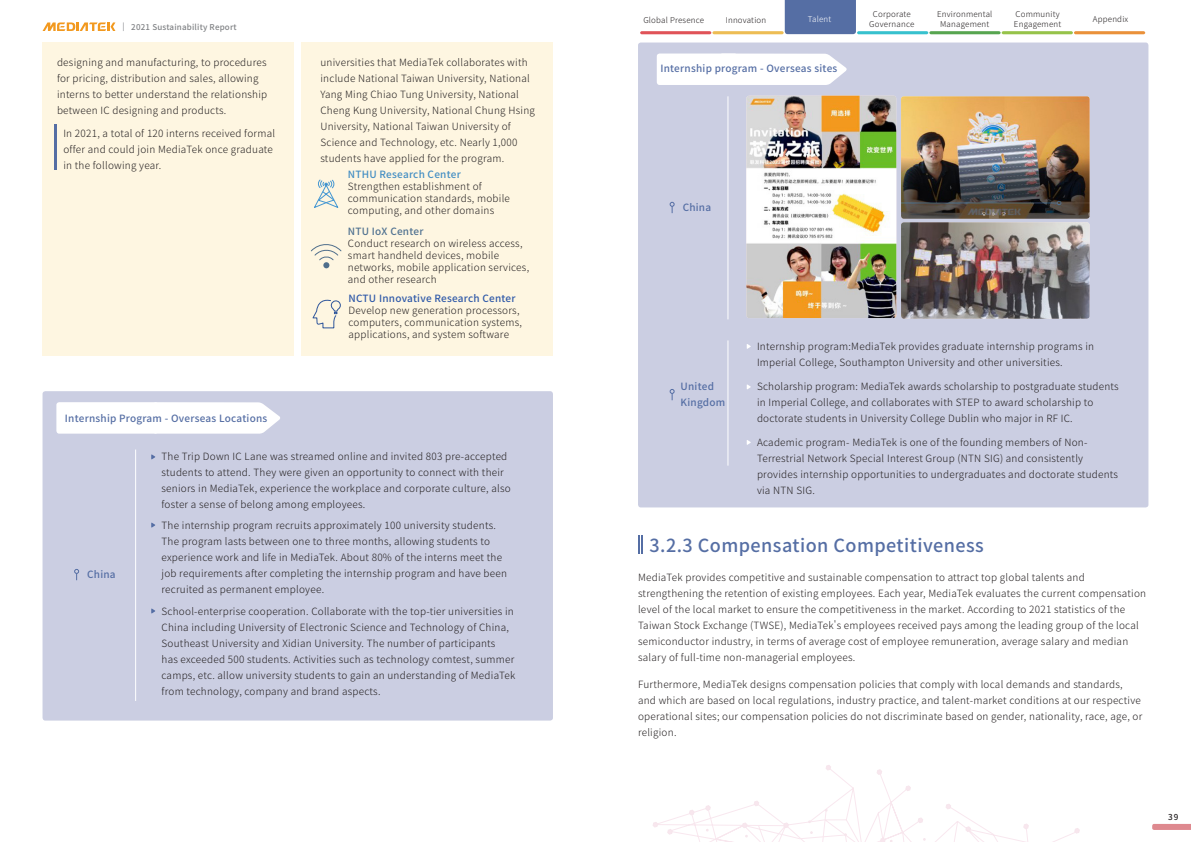
<style>
.page{position:relative;width:1191px;height:842px;background:#fff}
.page>*{position:absolute;margin:0;border:0;box-sizing:border-box;transform-origin:0 0}
.t1{font:500 18px "Noto Sans CJ Ktc";letter-spacing:.025em;color:#556ea4}
._4mm{font:300 10px/16px "Noto Sans CJ Ktc";letter-spacing:.025em;color:#231f20}
._4mm-2{font:500 10px/16px "Noto Sans CJ Ktc";letter-spacing:.025em;color:#556ea4}
.t2{font:500 10px "Noto Sans CJ Ktc";letter-spacing:.025em;color:#2f59a8}
.t3{font:500 10px "Noto Sans CJ Ktc";letter-spacing:.025em;color:#438ec3}
.t4{font:500 10px "Noto Sans CJ Ktc";letter-spacing:.025em;color:#4f7190}
.t5{font:500 8.2px "Noto Sans CJ Ktc";color:#231f20}
.t6{font:300 8px/10px "Noto Sans CJ Ktc";letter-spacing:.025em;color:#231f20;text-align:center}
.t7{font:500 8px "Noto Sans CJ Ktc";letter-spacing:.025em;color:#808285}
.t8{font:300 8px "Noto Sans CJ Ktc";letter-spacing:.025em;color:#fff}
</style>
<div class="page">
<div style="left:784px;top:0;width:72px;height:34px;background:#556ea4"></div>
<hr style="left:712px;top:31px;width:71px;height:3px;background:#edbd54;border-radius:2px">
<hr style="left:929px;top:31px;width:71px;height:3px;background:#57a550;border-radius:2px">
<hr style="left:640px;top:31px;width:71px;height:3px;background:#e05358;border-radius:2px">
<hr style="left:857px;top:31px;width:71px;height:3px;background:#37c1ce;border-radius:2px">
<hr style="left:1001px;top:31px;width:71px;height:3px;background:#96c34a;border-radius:2px">
<hr style="left:1074px;top:31px;width:71px;height:3px;background:#ea913a;border-radius:2px">
<svg style="left:1152px;top:824px;width:39px;height:6px"></svg>
<svg style="left:43px;top:22px;width:72px;height:9px"></svg>
<div style="left:638px;top:43px;width:510px;height:464px;background:#cbcee2;border-radius:3px"></div>
<img style="left:746px;top:96px;width:150px;height:222px">
<img style="left:901px;top:222px;width:188px;height:97px">
<img style="left:901px;top:96px;width:188px;height:123px">
<svg style="left:669px;top:202px;width:5px;height:11px"></svg>
<svg style="left:669px;top:389px;width:5px;height:11px"></svg>
<svg style="left:736px;top:54px;width:111px;height:31px;background:#fafafc"></svg>
<svg style="left:746px;top:344px;width:5px;height:5px"></svg>
<svg style="left:746px;top:384px;width:5px;height:6px"></svg>
<svg style="left:746px;top:440px;width:5px;height:5px"></svg>
<hr style="left:727px;top:96px;width:1px;height:223px;background:#fff">
<hr style="left:727px;top:340px;width:1px;height:126px;background:#fff">
<svg style="left:638px;top:535px;width:5px;height:19px"></svg>
<svg style="left:653px;top:765px;width:427px;height:77px"></svg>
<div style="left:43px;top:43px;width:251px;height:313px;background:#fef6e1"></div>
<div style="left:301px;top:43px;width:252px;height:313px;background:#fef6e1"></div>
<svg style="left:54px;top:124px;width:3px;height:45px"></svg>
<div style="left:43px;top:391px;width:510px;height:329px;background:#cbcee2;border-radius:3px"></div>
<svg style="left:157px;top:402px;width:123px;height:32px;background:#fafafc"></svg>
<svg style="left:74px;top:569px;width:5px;height:11px"></svg>
<svg style="left:151px;top:454px;width:5px;height:6px"></svg>
<svg style="left:151px;top:522px;width:4px;height:6px"></svg>
<svg style="left:151px;top:608px;width:4px;height:6px"></svg>
<hr style="left:135px;top:449px;width:1px;height:252px;background:#fff">
<div style="left:56px;top:402px;width:102px;height:32px;background:#fff;border-radius:3px"></div>
<svg style="left:313px;top:179px;width:26px;height:30px"></svg>
<svg style="left:310px;top:242px;width:32px;height:26px"></svg>
<svg style="left:312px;top:297px;width:30px;height:59px;background:#f1ecdc"></svg>
<div style="left:657px;top:54px;width:80px;height:31px;background:#fff;border-radius:3px"></div>
<p class="t7" style="left:131px;top:22px;width:107px">2021 Sustainability Report</p>
<p class="_4mm" style="left:57px;top:54px;width:212px">designing and manufacturing, to procedures for pricing, distribution and sales, allowing interns to better understand the relationship between IC designing and products.</p>
<p class="_4mm" style="left:63px;top:125px;width:213px">In 2021, a total of 120 interns received formal offer and could join MediaTek once graduate in the following year.</p>
<p class="_4mm-2" style="left:65px;top:410px;width:204px">Internship Program - Overseas Locations</p>
<p class="_4mm" style="left:320px;top:54px;width:216px">universities that MediaTek collaborates with include National Taiwan University, National Yang Ming Chiao Tung University, National Cheng Kung University, National Chung Hsing University, National Taiwan University of Science and Technology, etc. Nearly 1,000 students have applied for the program.</p>
<p class="t3" style="left:348px;top:169px;width:114px">NTHU Research Center</p>
<p class="_4mm" style="left:348px;top:181px;width:163px;line-height:12px">Strengthen establishment of communication standards, mobile computing, and other domains</p>
<p class="t4" style="left:348px;top:226px;width:77px">NTU IoX Center</p>
<p class="_4mm" style="left:348px;top:238px;width:183px;line-height:12px">Conduct research on wireless access, smart handheld devices, mobile networks, mobile application services, and other research</p>
<p class="t2" style="left:348px;top:293px;width:169px">NCTU Innovative Research Center</p>
<p class="_4mm" style="left:348px;top:304px;width:175px;line-height:12px">Develop new generation processors, computers, communication systems, applications, and system software</p>
<p class="_4mm-2" style="left:87px;top:567px;width:30px">China</p>
<p class="_4mm" style="left:161px;top:449px;width:351px">The Trip Down IC Lane was streamed online and invited 803 pre-accepted students to attend. They were given an opportunity to connect with their seniors in MediaTek, experience the workplace and corporate culture, also foster a sense of belong among employees.</p>
<p class="_4mm" style="left:161px;top:517px;width:347px">The internship program recruits approximately 100 university students.<br>The program lasts between one to three months, allowing students to experience work and life in MediaTek. About 80% of the interns meet the job requirements after completing the internship program and have been recruited as permanent employee.</p>
<p class="_4mm" style="left:161px;top:603px;width:355px">School-enterprise cooperation. Collaborate with the top-tier universities in China including University of Electronic Science and Technology of China, Southeast University and Xidian University. The number of participants<br>has exceeded 500 students. Activities such as technology comtest, summer camps, etc. allow university students to gain an understanding of MediaTek from technology, company and brand aspects.</p>
<p class="t6" style="left:643px;top:15px;width:62px">Global Presence</p>
<p class="t6" style="left:725px;top:15px;width:42px">Innovation</p>
<p class="t6" style="left:869px;top:9px;width:47px">Corporate<br>Governance</p>
<p class="t6" style="left:937px;top:9px;width:57px">Environmental<br>Management</p>
<p class="t6" style="left:1014px;top:9px;width:49px;text-align:left">Community<br>Engagement</p>
<p class="t8" style="left:808px;top:15px;width:25px">Talent</p>
<p class="t6" style="left:1092px;top:14px;width:37px">Appendix</p>
<p class="_4mm-2" style="left:660px;top:61px;width:178px">Internship program - Overseas sites</p>
<p class="_4mm-2" style="left:682px;top:200px;width:30px">China</p>
<p class="_4mm-2" style="left:680px;top:378px;width:46px">United<br>Kingdom</p>
<p class="_4mm" style="left:757px;top:338px;width:338px">Internship program:MediaTek provides graduate internship programs in<br>Imperial College, Southampton University and other universities.</p>
<p class="_4mm" style="left:757px;top:379px;width:363px">Scholarship program: MediaTek awards scholarship to postgraduate students in Imperial College, and collaborates with STEP to award scholarship to doctorate students in University College Dublin who major in RF IC.</p>
<p class="_4mm" style="left:757px;top:434px;width:362px">Academic program- MediaTek is one of the founding members of Non-Terrestrial Network Special Interest Group (NTN SIG) and consistently provides internship opportunities to undergraduates and doctorate students via NTN SIG.</p>
<p class="t1" style="left:649px;top:535px;width:336px">3.2.3 Compensation Competitiveness</p>
<p class="_4mm" style="left:638px;top:569px;width:509px">MediaTek provides competitive and sustainable compensation to attract top global talents and strengthening the retention of existing employees. Each year, MediaTek evaluates the current compensation level of the local market to ensure the competitiveness in the market. According to 2021 statistics of the Taiwan Stock Exchange (TWSE), MediaTek's employees received pays among the leading group of the local semiconductor industry, in terms of average cost of employee remuneration, average salary and median salary of full-time non-managerial employees.</p>
<p class="_4mm" style="left:638px;top:677px;width:506px">Furthermore, MediaTek designs compensation policies that comply with local demands and standards, and which are based on local regulations, industry practice, and talent-market conditions at our respective operational sites; our compensation policies do not discriminate based on gender, nationality, race, age, or religion.</p>
<p class="t5" style="left:1168px;top:813px;width:12px">39</p>
</div>
